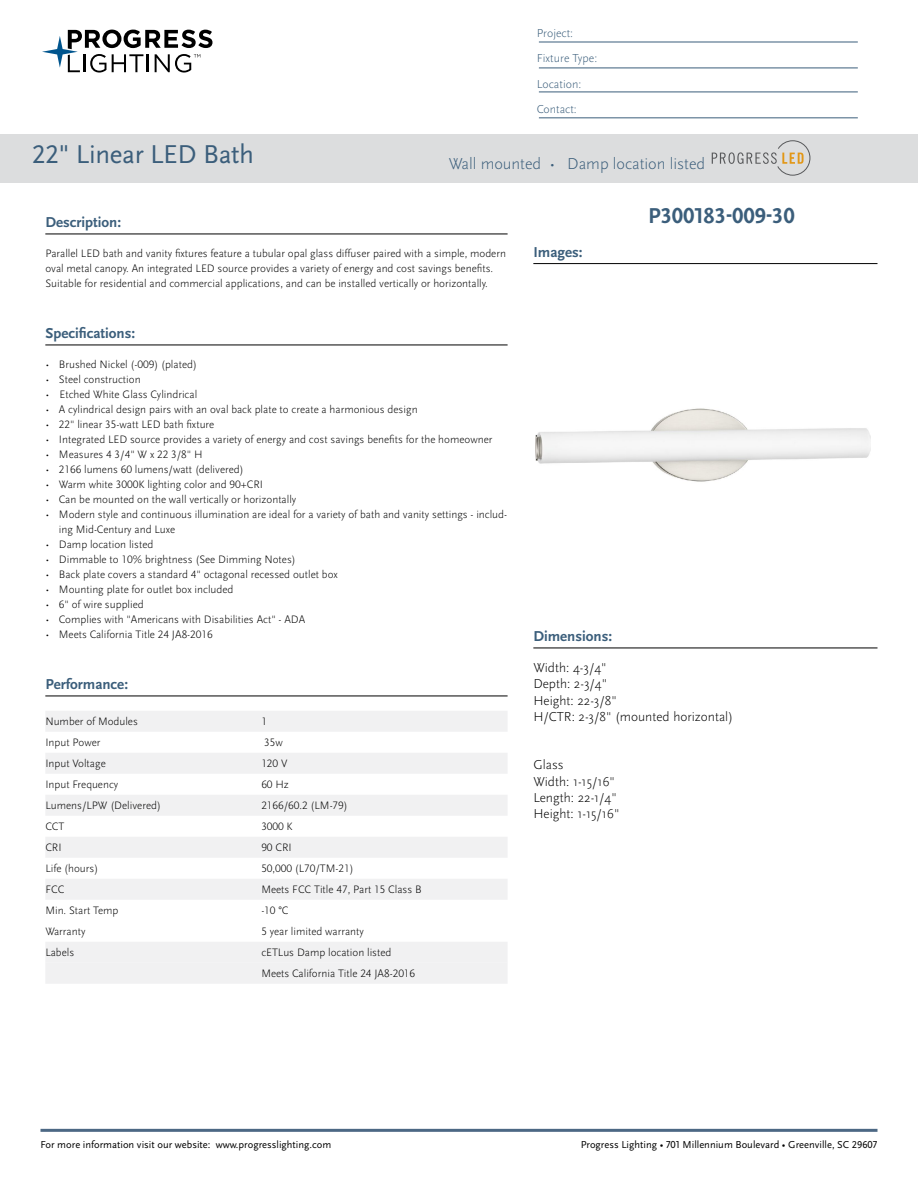
<style>
.page{position:relative;width:918px;height:1188px;background:#fff}
.page>*{position:absolute;margin:0;border:0;box-sizing:border-box;transform-origin:0 0}
.t1{font:27px "Scala Sans Pro";letter-spacing:-.01em;color:#3b5e7b}
.t2{font:700 22.5px "Scala Sans Pro";color:#3b5e7b}
.t3{font:300 16.5px "Scala Sans Pro";color:#3b5e7b}
.t4{font:700 15px "Scala Sans Pro";color:#3b5e7b}
.t5{font:300 13.5px/16.2px "Scala Sans Pro";color:#000}
.t6{font:300 12px/25.5px "Scala Sans Pro";color:#3b5e7b}
.t7{font:300 11.25px/15px "Scala Sans Pro";color:#000}
.t8{font:10.5px "Scala Sans Pro";color:#000}
</style>
<div class="page">
<svg style="left:42px;top:30px;width:170px;height:43px"></svg>
<hr style="left:40px;top:1129px;width:838px;height:3px;background:#4c6884">
<hr style="left:539px;top:42px;width:319px;height:1px;background:#3b5e7b">
<hr style="left:539px;top:68px;width:319px;height:1px;background:#3b5e7b">
<hr style="left:539px;top:92px;width:319px;height:1px;background:#3b5e7b">
<hr style="left:539px;top:118px;width:319px;height:1px;background:#3b5e7b">
<hr style="left:533px;top:263px;width:344px;height:1px;background:#000">
<hr style="left:45px;top:234px;width:463px;height:1px;background:#000">
<hr style="left:45px;top:345px;width:463px;height:1px;background:#000">
<hr style="left:45px;top:696px;width:463px;height:1px;background:#000">
<div style="left:45px;top:711px;width:463px;height:21px;background:#f1f1f2"></div>
<div style="left:45px;top:753px;width:463px;height:21px;background:#f1f1f2"></div>
<div style="left:45px;top:795px;width:463px;height:21px;background:#f1f1f2"></div>
<div style="left:45px;top:837px;width:463px;height:21px;background:#f1f1f2"></div>
<div style="left:45px;top:879px;width:463px;height:21px;background:#f1f1f2"></div>
<div style="left:45px;top:942px;width:463px;height:21px;background:#f1f1f2"></div>
<div style="left:45px;top:963px;width:463px;height:21px;background:#f1f1f2"></div>
<div style="left:0;top:134px;width:918px;height:49px;background:#dcddde"></div>
<img style="left:536px;top:408px;width:334px;height:74px">
<svg style="left:712px;top:141px;width:98px;height:34px"></svg>
<hr style="left:533px;top:648px;width:344px;height:1px;background:#000">
<p class="t6" style="left:537px;top:20px;width:62px">Project:<br>Fixture Type:<br>Location:<br>Contact:</p>
<h1 class="t1" style="left:32px;top:139px;width:223px">22" Linear LED Bath</h1>
<h3 class="t3" style="left:449px;top:154px;width:258px">Wall mounted • Damp location listed</h3>
<h2 class="t2" style="left:648px;top:202px;width:148px">P300183-009-30</h2>
<h3 class="t4" style="left:45px;top:213px;width:77px">Description:</h3>
<p class="t7" style="left:45px;top:246px;width:462px">Parallel LED bath and vanity fixtures feature a tubular opal glass diffuser paired with a simple, modern oval metal canopy. An integrated LED source provides a variety of energy and cost savings benefits.<br>Suitable for residential and commercial applications, and can be installed vertically or horizontally.</p>
<h3 class="t4" style="left:45px;top:324px;width:91px">Specifications:</h3>
<p class="t7" style="left:45px;top:357px;width:153px">• Brushed Nickel (-009) (plated)</p>
<p class="t7" style="left:45px;top:372px;width:97px">• Steel construction</p>
<p class="t7" style="left:45px;top:387px;width:153px">• Etched White Glass Cylindrical</p>
<p class="t7" style="left:45px;top:402px;width:374px">• A cylindrical design pairs with an oval back plate to create a harmonious design</p>
<p class="t7" style="left:45px;top:417px;width:171px">• 22" linear 35-watt LED bath fixture</p>
<p class="t7" style="left:45px;top:432px;width:449px">• Integrated LED source provides a variety of energy and cost savings benefits for the homeowner</p>
<p class="t7" style="left:45px;top:447px;width:159px">• Measures 4 3/4" W x 22 3/8" H</p>
<p class="t7" style="left:45px;top:462px;width:200px">• 2166 lumens 60 lumens/watt (delivered)</p>
<p class="t7" style="left:45px;top:477px;width:219px">• Warm white 3000K lighting color and 90+CRI</p>
<p class="t7" style="left:45px;top:492px;width:252px">• Can be mounted on the wall vertically or horizontally</p>
<p class="t7" style="left:59px;top:507px;width:450px;text-indent:-13px">• Modern style and continuous illumination are ideal for a variety of bath and vanity settings - includ&shy;ing Mid-Century and Luxe</p>
<p class="t7" style="left:45px;top:537px;width:110px">• Damp location listed</p>
<p class="t7" style="left:45px;top:552px;width:252px">• Dimmable to 10% brightness (See Dimming Notes)</p>
<p class="t7" style="left:45px;top:567px;width:294px">• Back plate covers a standard 4" octagonal recessed outlet box</p>
<p class="t7" style="left:45px;top:582px;width:189px">• Mounting plate for outlet box included</p>
<p class="t7" style="left:45px;top:597px;width:100px">• 6" of wire supplied</p>
<p class="t7" style="left:45px;top:612px;width:261px">• Complies with "Americans with Disabilities Act" - ADA</p>
<p class="t7" style="left:45px;top:627px;width:169px">• Meets California Title 24 JA8-2016</p>
<h3 class="t4" style="left:45px;top:675px;width:84px">Performance:</h3>
<p class="t7" style="left:45px;top:714px;width:94px">Number of Modules</p>
<p class="t7" style="left:261px;top:714px;width:7px">1</p>
<p class="t7" style="left:45px;top:735px;width:57px">Input Power</p>
<p class="t7" style="left:264px;top:735px;width:20px">35w</p>
<p class="t7" style="left:45px;top:756px;width:62px">Input Voltage</p>
<p class="t7" style="left:261px;top:756px;width:28px">120 V</p>
<p class="t7" style="left:45px;top:777px;width:74px">Input Frequency</p>
<p class="t7" style="left:261px;top:777px;width:29px">60 Hz</p>
<p class="t7" style="left:45px;top:798px;width:117px">Lumens/LPW (Delivered)</p>
<p class="t7" style="left:261px;top:798px;width:88px">2166/60.2 (LM-79)</p>
<p class="t7" style="left:45px;top:819px;width:21px">CCT</p>
<p class="t7" style="left:261px;top:819px;width:33px">3000 K</p>
<p class="t7" style="left:45px;top:840px;width:18px">CRI</p>
<p class="t7" style="left:261px;top:840px;width:32px">90 CRI</p>
<p class="t7" style="left:45px;top:861px;width:54px">Life (hours)</p>
<p class="t7" style="left:261px;top:861px;width:94px">50,000 (L70/TM-21)</p>
<p class="t7" style="left:45px;top:882px;width:21px">FCC</p>
<p class="t7" style="left:261px;top:882px;width:162px">Meets FCC Title 47, Part 15 Class B</p>
<p class="t7" style="left:45px;top:903px;width:75px">Min. Start Temp</p>
<p class="t7" style="left:261px;top:903px;width:29px">-10 °C</p>
<p class="t7" style="left:45px;top:924px;width:42px">Warranty</p>
<p class="t7" style="left:261px;top:924px;width:104px">5 year limited warranty</p>
<p class="t7" style="left:45px;top:945px;width:30px">Labels</p>
<p class="t7" style="left:261px;top:942px;width:155px;line-height:21px">cETLus Damp location listed<br>Meets California Title 24 JA8-2016</p>
<h3 class="t4" style="left:533px;top:243px;width:51px">Images:</h3>
<h3 class="t4" style="left:533px;top:627px;width:80px">Dimensions:</h3>
<p class="t5" style="left:533px;top:660px;width:201px">Width: 4-3/4"<br>Depth: 2-3/4"<br>Height: 22-3/8"<br>H/CTR: 2-3/8" (mounted horizontal)</p>
<p class="t5" style="left:533px;top:757px;width:88px">Glass<br>Width: 1-15/16"<br>Length: 22-1/4"<br>Height: 1-15/16"</p>
<p class="t8" style="left:40px;top:1139px;width:292px">For more information visit our website: www.progresslighting.com</p>
<p class="t8" style="left:581px;top:1138px;width:298px">Progress Lighting • 701 Millennium Boulevard • Greenville, SC 29607</p>
</div>
